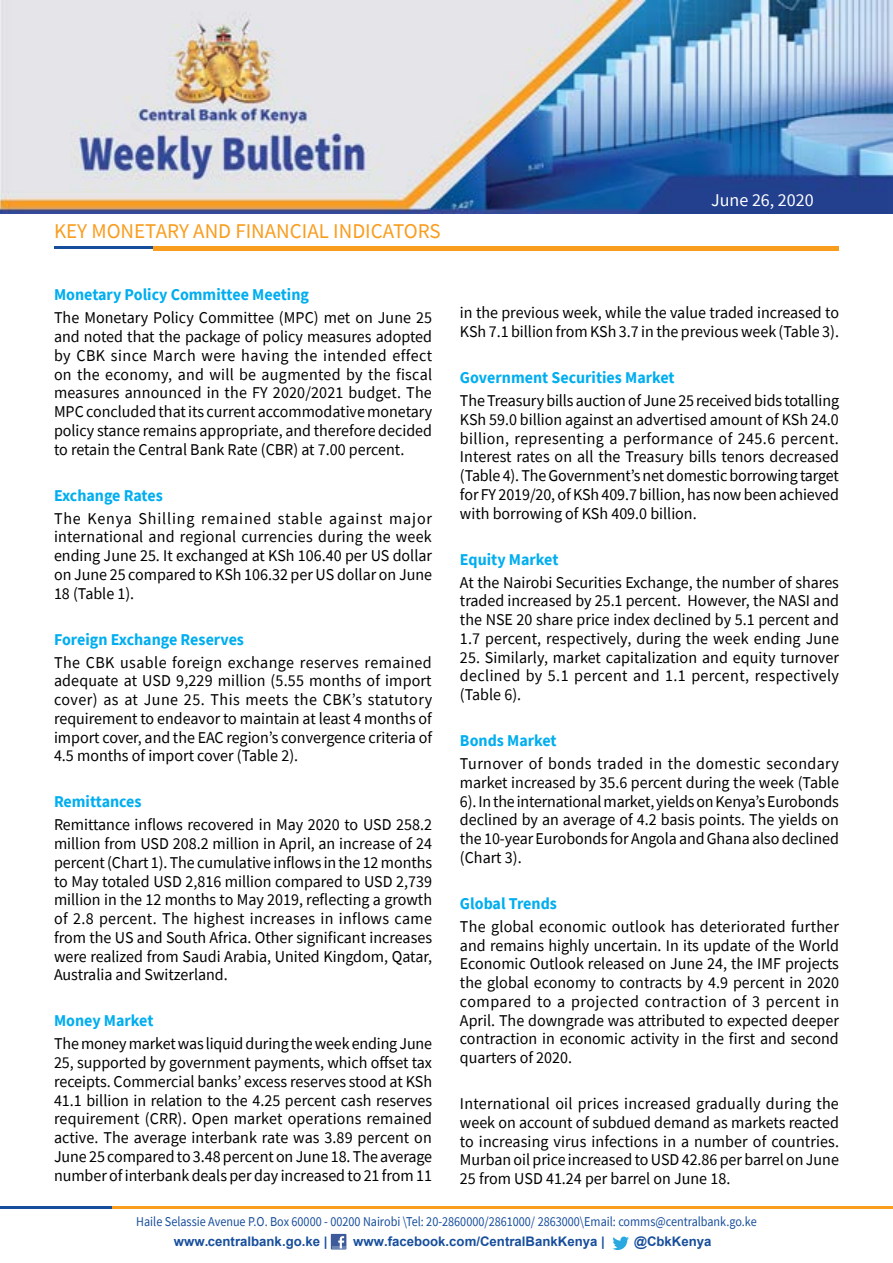
<style>
.page{position:relative;width:893px;height:1263px;background:#fff}
.page>*{position:absolute;margin:0;border:0;box-sizing:border-box;transform-origin:0 0}
.t1{font:21px "Source Sans Pro";color:#f99d1f}
.t2{font:18px "Source Sans Pro";color:#fff}
.t3{font:16.5px/18.8px "Source Sans Pro";color:#000;text-align:justify}
.t4{font:700 16.5px "Source Sans Pro";color:#00aeef}
.t5{font:13.5px "Source Sans Pro";color:#174e9c;scale:.9 1}
.t6{font:700 13.2px "Arial";color:#174e9c}
.t7{font:300 12px "Source Sans Pro";color:#1f4898}
</style>
<div class="page">
<img style="left:0;top:0;width:893px;height:213px">
<div style="left:331px;top:1234px;width:15px;height:15px;background:#3d5a9a"></div>
<svg style="left:332px;top:1236px;width:13px;height:12px"></svg>
<svg style="left:612px;top:1236px;width:17px;height:14px"></svg>
<hr style="left:0;top:1206px;width:762px;height:3px;background:#174e9c">
<hr style="left:113px;top:1206px;width:780px;height:3px;background:#f99d1e">
<hr style="left:54px;top:247px;width:670px;height:2px;background:#174e9c">
<hr style="left:153px;top:247px;width:686px;height:4px;background:#f99d1e">
<p class="t1" style="left:54px;top:218px;width:388px">KEY MONETARY AND FINANCIAL INDICATORS</p>
<p class="t4" style="left:54px;top:284px;width:257px">Monetary Policy Committee Meeting</p>
<p class="t3" style="left:54px;top:308px;width:380px">The Monetary Policy Committee (MPC) met on June 25 and noted that the package of policy measures adopted by CBK since March were having the intended effect on the economy, and will be augmented by the fiscal measures announced in the FY 2020/2021 budget. The MPC concluded that its current accommodative monetary policy stance remains appropriate, and therefore decided to retain the Central Bank Rate (CBR) at 7.00 percent.</p>
<p class="t4" style="left:54px;top:484px;width:110px">Exchange Rates</p>
<p class="t3" style="left:54px;top:509px;width:380px">The Kenya Shilling remained stable against major international and regional currencies during the week ending June 25. It exchanged at KSh 106.40 per US dollar on June 25 compared to KSh 106.32 per US dollar on June 18 (Table 1).</p>
<p class="t4" style="left:54px;top:628px;width:192px">Foreign Exchange Reserves</p>
<p class="t3" style="left:54px;top:653px;width:380px">The CBK usable foreign exchange reserves remained adequate at USD 9,229 million (5.55 months of import cover) as at June 25. This meets the CBK’s statutory requirement to endeavor to maintain at least 4 months of import cover, and the EAC region’s convergence criteria of 4.5 months of import cover (Table 2).</p>
<p class="t4" style="left:54px;top:791px;width:89px">Remittances</p>
<p class="t3" style="left:54px;top:815px;width:380px">Remittance inflows recovered in May 2020 to USD 258.2 million from USD 208.2 million in April, an increase of 24 percent (Chart 1). The cumulative inflows in the 12 months to May totaled USD 2,816 million compared to USD 2,739 million in the 12 months to May 2019, reflecting a growth of 2.8 percent. The highest increases in inflows came from the US and South Africa. Other significant increases were realized from Saudi Arabia, United Kingdom, Qatar, Australia and Switzerland.</p>
<p class="t4" style="left:54px;top:1010px;width:101px">Money Market</p>
<p class="t3" style="left:54px;top:1034px;width:380px">The money market was liquid during the week ending June 25, supported by government payments, which offset tax receipts. Commercial banks’ excess reserves stood at KSh 41.1 billion in relation to the 4.25 percent cash reserves requirement (CRR). Open market operations remained active. The average interbank rate was 3.89 percent on June 25 compared to 3.48 percent on June 18. The average number of interbank deals per day increased to 21 from 11</p>
<p class="t2" style="left:711px;top:189px;width:104px">June 26, 2020</p>
<p class="t3" style="left:460px;top:303px;width:381px">in the previous week, while the value traded increased to<br>KSh 7.1 billion from KSh 3.7 in the previous week (Table 3).</p>
<p class="t4" style="left:460px;top:366px;width:216px">Government Securities Market</p>
<p class="t3" style="left:460px;top:391px;width:381px">The Treasury bills auction of June 25 received bids totalling KSh 59.0 billion against an advertised amount of KSh 24.0 billion, representing a performance of 245.6 percent.<br>Interest rates on all the Treasury bills tenors decreased (Table 4). The Government’s net domestic borrowing target for FY 2019/20, of KSh 409.7 billion, has now been achieved with borrowing of KSh 409.0 billion.</p>
<p class="t4" style="left:460px;top:548px;width:100px">Equity Market</p>
<p class="t3" style="left:460px;top:573px;width:381px">At the Nairobi Securities Exchange, the number of shares traded increased by 25.1 percent. However, the NASI and the NSE 20 share price index declined by 5.1 percent and 1.7 percent, respectively, during the week ending June</p>
<p class="t3" style="left:460px;top:648px;width:381px">25. Similarly, market capitalization and equity turnover declined by 5.1 percent and 1.1 percent, respectively (Table 6).</p>
<p class="t4" style="left:460px;top:729px;width:98px">Bonds Market</p>
<p class="t3" style="left:460px;top:754px;width:381px">Turnover of bonds traded in the domestic secondary market increased by 35.6 percent during the week (Table 6). In the international market, yields on Kenya’s Eurobonds declined by an average of 4.2 basis points. The yields on the 10-year Eurobonds for Angola and Ghana also declined (Chart 3).</p>
<p class="t4" style="left:460px;top:892px;width:99px">Global Trends</p>
<p class="t3" style="left:460px;top:917px;width:381px">The global economic outlook has deteriorated further and remains highly uncertain. In its update of the World Economic Outlook released on June 24, the IMF projects the global economy to contracts by 4.9 percent in 2020 compared to a projected contraction of 3 percent in April. The downgrade was attributed to expected deeper contraction in economic activity in the first and second quarters of 2020.</p>
<p class="t3" style="left:460px;top:1094px;width:381px">International oil prices increased gradually during the week on account of subdued demand as markets reacted to increasing virus infections in a number of countries.<br>Murban oil price increased to USD 42.86 per barrel on June 25 from USD 41.24 per barrel on June 18.</p>
<p class="t7" style="left:113px;top:1208px;width:187px">Central Bank of Kenya Weekly Bulletin</p>
<p class="t5" style="left:136px;top:1213px;width:691px">Haile Selassie Avenue P.O. Box 60000 - 00200 Nairobi \Tel: 20-2860000/2861000/ 2863000\Email: comms@centralbank.go.ke</p>
<p class="t6" style="left:174px;top:1232px;width:155px">www.centralbank.go.ke |</p>
<p class="t6" style="left:353px;top:1232px;width:253px">www.facebook.com/CentralBankKenya |</p>
<p class="t6" style="left:634px;top:1232px;width:79px">@CbkKenya</p>
</div>
